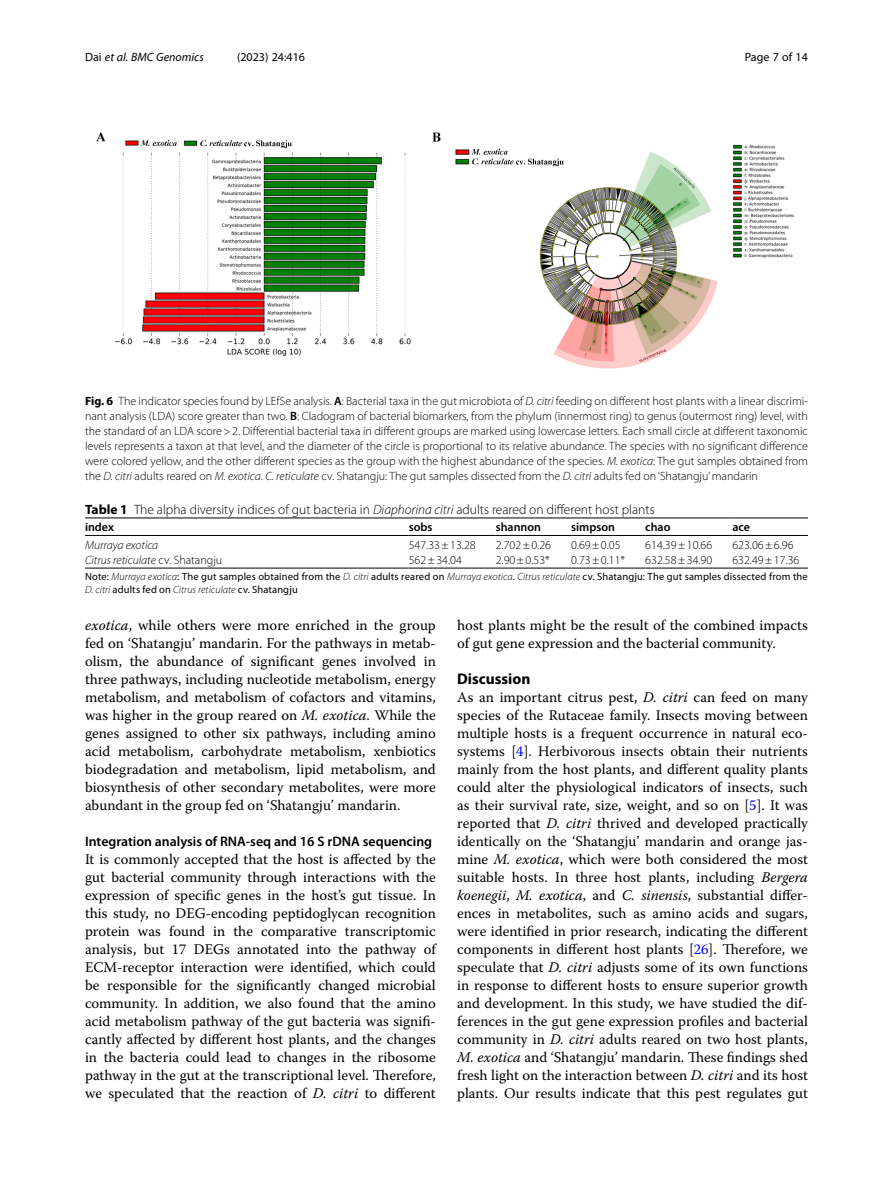
<style>
.page{position:relative;width:893px;height:1191px;background:#fff}
.page>*{position:absolute;margin:0;border:0;box-sizing:border-box;transform-origin:0 0}
.Head_1{font:700 15.45px "Myriad Pro";color:#000}
.Body_Text{font:14.7px/18px "Warnock Pro";color:#000;text-align:justify}
.Head_2{font:600 13.8px "Myriad Pro";color:#000}
.Table_Caption{font:300 13.5px "Myriad Pro";color:#000}
.Figure_Caption{font:300 12px/15px "Myriad Pro";color:#000;text-align:justify}
.Table_Body{font:300 12px "Myriad Pro";color:#000}
.Table_Body-2{font:italic 300 12px "Myriad Pro";color:#000}
.Table_Head{font:600 12px "Myriad Pro";color:#000}
.t1{font:12px "Myriad Pro";color:#000}
.t2{font:italic 12px "Myriad Pro";color:#000}
.Table_Footnote{font:10.5px/12.8px "Myriad Pro";letter-spacing:.015em;color:#000}
.s1{font-style:normal}
.s2{font-weight:700}
.s3{font-weight:600}
.s4{font-style:italic}
.s5{font-weight:300;font-style:italic}
.s6{color:#00f}
</style>
<div class="page">
<hr style="left:85px;top:535px;width:324px;height:1px;background:#000">
<hr style="left:409px;top:518px;width:87px;height:1px;background:#000">
<hr style="left:409px;top:535px;width:87px;height:1px;background:#000">
<hr style="left:496px;top:518px;width:75px;height:1px;background:#000">
<hr style="left:496px;top:535px;width:75px;height:1px;background:#000">
<hr style="left:571px;top:518px;width:74px;height:1px;background:#000">
<hr style="left:571px;top:535px;width:74px;height:1px;background:#000">
<hr style="left:645px;top:518px;width:87px;height:1px;background:#000">
<hr style="left:645px;top:535px;width:87px;height:1px;background:#000">
<hr style="left:732px;top:518px;width:76px;height:1px;background:#000">
<hr style="left:732px;top:535px;width:76px;height:1px;background:#000">
<hr style="left:409px;top:568px;width:87px;height:1px;background:#000">
<hr style="left:496px;top:568px;width:75px;height:1px;background:#000">
<hr style="left:571px;top:568px;width:74px;height:1px;background:#000">
<hr style="left:645px;top:568px;width:87px;height:1px;background:#000">
<hr style="left:732px;top:568px;width:76px;height:1px;background:#000">
<hr style="left:85px;top:568px;width:324px;height:1px;background:#000">
<hr style="left:85px;top:518px;width:324px;height:1px;background:#000">
<img style="left:96px;top:132px;width:698px;height:237px">
<p class="t2" style="left:85px;top:50px;width:120px"><span class="s1">Dai</span> et al. BMC Genomics</p>
<p class="t1" style="left:237px;top:50px;width:70px">(2023) 24:416</p>
<p class="t1" style="left:745px;top:50px;width:65px">Page 7 of 14</p>
<p class="Figure_Caption" style="left:85px;top:393px;width:724px"><span class="s2">Fig. 6</span> The indicator species found by LEfSe analysis. <span class="s3">A</span>: Bacterial taxa in the gut microbiota of <span class="s4">D. citri</span> feeding on different host plants with a linear discrimi&shy;nant analysis (LDA) score greater than two. <span class="s3">B</span>: Cladogram of bacterial biomarkers, from the phylum (innermost ring) to genus (outermost ring) level, with the standard of an LDA score&gt;2. Differential bacterial taxa in different groups are marked using lowercase letters. Each small circle at different taxonomic levels represents a taxon at that level, and the diameter of the circle is proportional to its relative abundance. The species with no significant difference were colored yellow, and the other different species as the group with the highest abundance of the species. <span class="s4">M. exotica</span>: The gut samples obtained from the <span class="s4">D. citri</span> adults reared on <span class="s4">M. exotica</span>. <span class="s4">C. reticulate</span> cv. Shatangju: The gut samples dissected from the <span class="s4">D. citri</span> adults fed on ‘Shatangju’ mandarin</p>
<p class="Table_Caption" style="left:85px;top:502px;width:571px"><span class="s2">Table 1</span> The alpha diversity indices of gut bacteria in <span class="s4">Diaphorina citri</span> adults reared on different host plants</p>
<p class="Table_Head" style="left:85px;top:519px;width:30px">index</p>
<p class="Table_Head" style="left:409px;top:519px;width:25px">sobs</p>
<p class="Table_Head" style="left:496px;top:519px;width:47px">shannon</p>
<p class="Table_Head" style="left:571px;top:519px;width:45px">simpson</p>
<p class="Table_Head" style="left:645px;top:519px;width:27px">chao</p>
<p class="Table_Head" style="left:732px;top:519px;width:19px">ace</p>
<p class="Table_Body-2" style="left:85px;top:538px;width:75px">Murraya exotica</p>
<p class="Table_Body-2" style="left:85px;top:553px;width:139px">Citrus reticulate <span class="s1">cv. Shatangju</span></p>
<p class="Table_Body" style="left:732px;top:538px;width:63px">623.06±6.96</p>
<p class="Table_Body" style="left:732px;top:553px;width:69px">632.49±17.36</p>
<p class="Table_Footnote" style="left:85px;top:570px;width:724px">Note: <span class="s5">Murraya exotica</span>: The gut samples obtained from the <span class="s5">D. citri</span> adults reared on <span class="s5">Murraya exotica</span>. <span class="s5">Citrus reticulate</span> cv. Shatangju: The gut samples dissected from the<br><span class="s5">D. citri</span> adults fed on <span class="s5">Citrus reticulate</span> cv. Shatangju</p>
<p class="Table_Body" style="left:409px;top:538px;width:69px">547.33±13.28</p>
<p class="Table_Body" style="left:409px;top:553px;width:55px">562±34.04</p>
<p class="Table_Body" style="left:496px;top:538px;width:57px">2.702±0.26</p>
<p class="Table_Body" style="left:496px;top:553px;width:56px">2.90±0.53*</p>
<p class="Table_Body" style="left:571px;top:538px;width:51px">0.69±0.05</p>
<p class="Table_Body" style="left:571px;top:553px;width:56px">0.73±0.11*</p>
<p class="Table_Body" style="left:645px;top:538px;width:69px">614.39±10.66</p>
<p class="Table_Body" style="left:645px;top:553px;width:69px">632.58±34.90</p>
<p class="Body_Text" style="left:85px;top:616px;width:352px"><span class="s4">exotica</span>, while others were more enriched in the group fed on ‘Shatangju’ mandarin. For the pathways in metab&shy;olism, the abundance of significant genes involved in three pathways, including nucleotide metabolism, energy metabolism, and metabolism of cofactors and vitamins, was higher in the group reared on <span class="s4">M. exotica</span>. While the genes assigned to other six pathways, including amino acid metabolism, carbohydrate metabolism, xenbiotics biodegradation and metabolism, lipid metabolism, and biosynthesis of other secondary metabolites, were more abundant in the group fed on ‘Shatangju’ mandarin.</p>
<p class="Head_2" style="left:85px;top:833px;width:349px">Integration analysis of RNA-seq and 16 S rDNA sequencing</p>
<p class="Body_Text" style="left:85px;top:850px;width:352px">It is commonly accepted that the host is affected by the gut bacterial community through interactions with the expression of specific genes in the host’s gut tissue. In this study, no DEG-encoding peptidoglycan recognition protein was found in the comparative transcriptomic analysis, but 17 DEGs annotated into the pathway of ECM-receptor interaction were identified, which could be responsible for the significantly changed microbial community. In addition, we also found that the amino acid metabolism pathway of the gut bacteria was signifi&shy;cantly affected by different host plants, and the changes in the bacteria could lead to changes in the ribosome pathway in the gut at the transcriptional level. Therefore, we speculated that the reaction of <span class="s4">D. citri</span> to different</p>
<p class="Body_Text" style="left:457px;top:616px;width:352px">host plants might be the result of the combined impacts of gut gene expression and the bacterial community.</p>
<p class="Head_1" style="left:457px;top:669px;width:75px">Discussion</p>
<p class="Body_Text" style="left:457px;top:688px;width:352px">As an important citrus pest, <span class="s4">D. citri</span> can feed on many species of the Rutaceae family. Insects moving between multiple hosts is a frequent occurrence in natural eco&shy;systems [<span class="s6">4</span>]. Herbivorous insects obtain their nutrients mainly from the host plants, and different quality plants could alter the physiological indicators of insects, such as their survival rate, size, weight, and so on [<span class="s6">5</span>]. It was reported that <span class="s4">D. citri</span> thrived and developed practically identically on the ‘Shatangju’ mandarin and orange jas&shy;mine <span class="s4">M. exotica</span>, which were both considered the most suitable hosts. In three host plants, including <span class="s4">Bergera koenegii</span>, <span class="s4">M. exotica</span>, and <span class="s4">C. sinensis</span>, substantial differ&shy;ences in metabolites, such as amino acids and sugars, were identified in prior research, indicating the different components in different host plants [<span class="s6">26</span>]. Therefore, we speculate that <span class="s4">D. citri</span> adjusts some of its own functions in response to different hosts to ensure superior growth and development. In this study, we have studied the dif&shy;ferences in the gut gene expression profiles and bacterial community in <span class="s4">D. citri</span> adults reared on two host plants, <span class="s4">M. exotica</span> and ‘Shatangju’ mandarin. These findings shed fresh light on the interaction between <span class="s4">D. citri</span> and its host plants. Our results indicate that this pest regulates gut</p>
</div>
